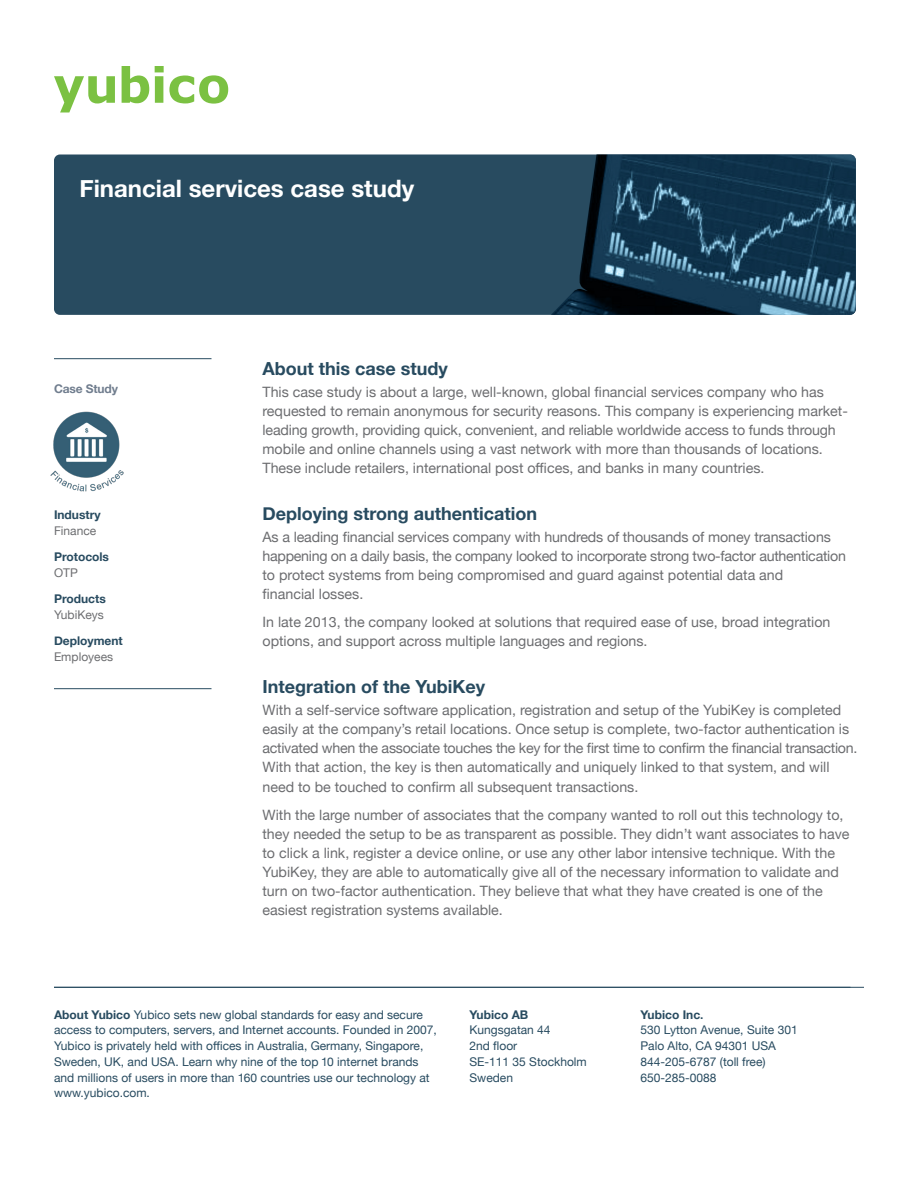
<style>
.page{position:relative;width:918px;height:1188px;background:#fff}
.page>*{position:absolute;margin:0;border:0;box-sizing:border-box;transform-origin:0 0}
.case_study_page_head{font:700 24px "Helvetica Neue";color:#fff}
.case_study_tight_hea{font:700 18px "Helvetica Neue";color:#284b60}
.case_study_tight_bod{font:14.25px/19.2px "Helvetica Neue";color:#6c6d70}
.foot{font:12px/15.8px "Helvetica Neue";color:#284b60}
.body{font:700 12px/16.5px "Helvetica Neue";color:#284b60}
.header_body{font:700 12px "Helvetica Neue";letter-spacing:-.01em;color:#707d8e}
.foot-2{font:700 12px "Helvetica Neue";color:#284b60}
.s1{font-weight:400;color:#6c6d70}
.s2{font-weight:700}
.s3{font-weight:500}
</style>
<div class="page">
<div style="left:54px;top:154px;width:802px;height:161px;background:#284b60;border-radius:6px"></div>
<img style="left:456px;top:154px;width:400px;height:161px">
<svg style="left:54px;top:76px;width:61px;height:36px"></svg>
<svg style="left:122px;top:66px;width:27px;height:37px"></svg>
<svg style="left:155px;top:66px;width:73px;height:38px"></svg>
<hr style="left:54px;top:358px;width:158px;height:1px;background:#284b60">
<hr style="left:54px;top:688px;width:158px;height:1px;background:#284b60">
<img style="left:50px;top:411px;width:74px;height:81px">
<hr style="left:54px;top:987px;width:810px;height:1px;background:#284b60">
<p class="case_study_page_head" style="left:80px;top:170px;width:336px">Financial services case study</p>
<p class="header_body" style="left:54px;top:379px;width:66px">Case Study</p>
<p class="body" style="left:54px;top:506px;width:48px">Industry<br><span class="s1">Finance</span></p>
<p class="body" style="left:54px;top:548px;width:57px">Protocols<br><span class="s1">OTP</span></p>
<p class="body" style="left:54px;top:590px;width:53px">Products<br><span class="s1">YubiKeys</span></p>
<p class="body" style="left:54px;top:632px;width:70px">Deployment<br><span class="s1">Employees</span></p>
<p class="case_study_tight_hea" style="left:262px;top:354px;width:187px">About this case study</p>
<p class="case_study_tight_bod" style="left:262px;top:383px;width:587px">This case study is about a large, well-known, global financial services company who has requested to remain anonymous for security reasons. This company is experiencing market&shy;leading growth, providing quick, convenient, and reliable worldwide access to funds through mobile and online channels using a vast network with more than thousands of locations.<br>These include retailers, international post offices, and banks in many countries.</p>
<p class="case_study_tight_hea" style="left:262px;top:499px;width:276px">Deploying strong authentication</p>
<p class="case_study_tight_bod" style="left:262px;top:528px;width:585px">As a leading financial services company with hundreds of thousands of money transactions happening on a daily basis, the company looked to incorporate strong two-factor authentication to protect systems from being compromised and guard against potential data and<br>financial losses.</p>
<p class="case_study_tight_bod" style="left:262px;top:613px;width:570px">In late 2013, the company looked at solutions that required ease of use, broad integration options, and support across multiple languages and regions.</p>
<p class="case_study_tight_hea" style="left:262px;top:672px;width:224px">Integration of the YubiKey</p>
<p class="case_study_tight_bod" style="left:262px;top:701px;width:596px">With a self-service software application, registration and setup of the YubiKey is completed easily at the company’s retail locations. Once setup is complete, two-factor authentication is activated when the associate touches the key for the first time to confirm the financial transaction.<br>With that action, the key is then automatically and uniquely linked to that system, and will need to be touched to confirm all subsequent transactions.</p>
<p class="case_study_tight_bod" style="left:262px;top:806px;width:589px">With the large number of associates that the company wanted to roll out this technology to, they needed the setup to be as transparent as possible. They didn’t want associates to have to click a link, register a device online, or use any other labor intensive technique. With the YubiKey, they are able to automatically give all of the necessary information to validate and turn on two-factor authentication. They believe that what they have created is one of the easiest registration systems available.</p>
<p class="foot" style="left:54px;top:1007px;width:384px"><span class="s2">About Yubico</span> Yubico sets new global standards for easy and secure access to computers, servers, and Internet accounts. Founded in 2007, Yubico is privately held with offices in Australia, Germany, Singapore, Sweden, UK, and USA. Learn why nine of the top 10 internet brands and millions of users in more than 160 countries use our technology at www.yubico.com.</p>
<p class="foot-2" style="left:470px;top:1005px;width:60px">Yubico AB</p>
<p class="foot" style="left:470px;top:1023px;width:83px">Kungsgatan 44</p>
<p class="foot" style="left:470px;top:1039px;width:49px">2nd floor</p>
<p class="foot" style="left:470px;top:1054px;width:119px">SE-111 35 Stockholm</p>
<p class="foot" style="left:470px;top:1070px;width:45px">Sweden</p>
<p class="foot" style="left:640px;top:1007px;width:159px"><span class="s2">Yubico Inc</span><span class="s3">.<br></span>530 Lytton Avenue, Suite 301<br>Palo Alto, CA 94301 USA<br>844-205-6787 (toll free)<br>650-285-0088</p>
</div>
